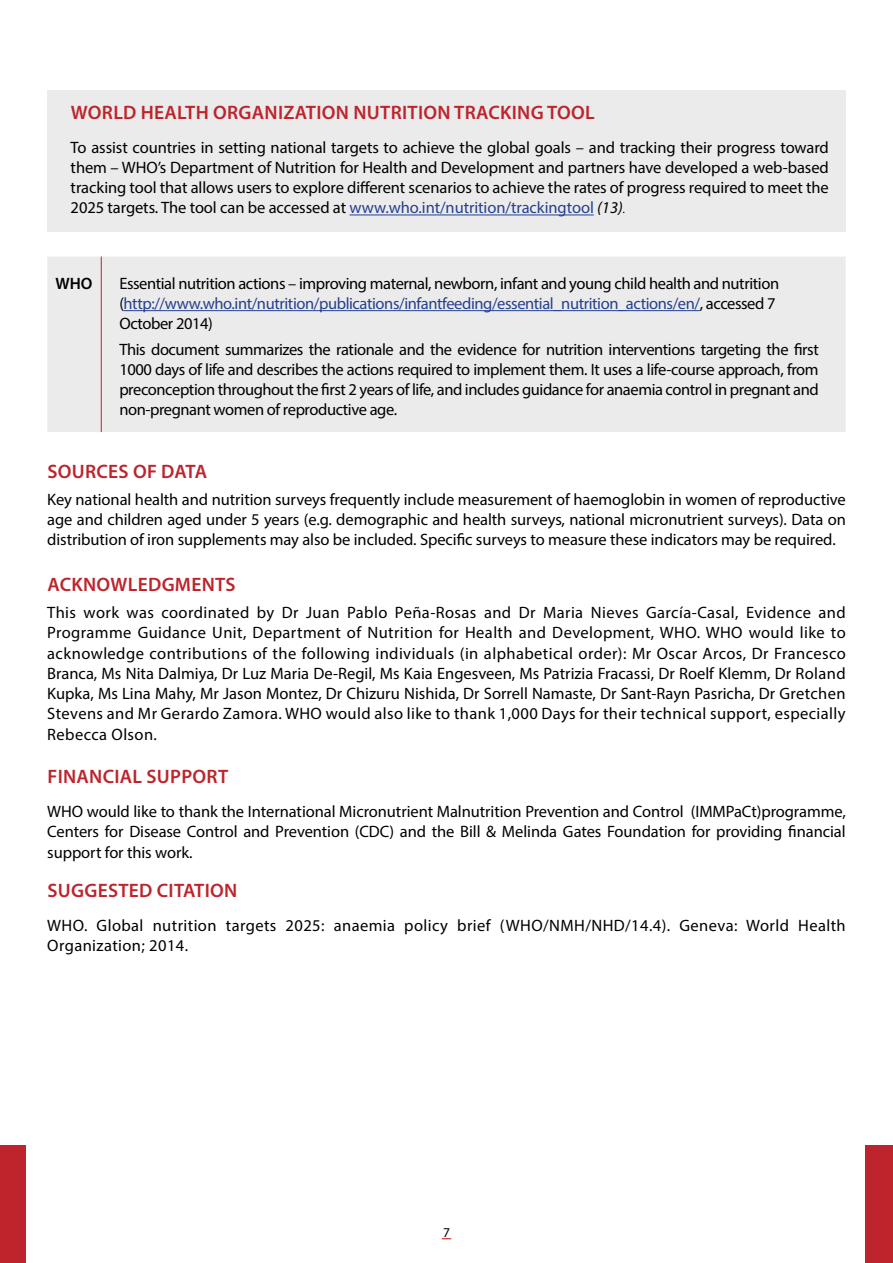
<style>
.page{position:relative;width:893px;height:1263px;background:#fff}
.page>*{position:absolute;margin:0;border:0;box-sizing:border-box;transform-origin:0 0}
.t1{font:600 19.5px "Myriad Pro";letter-spacing:.015em;color:#bd242c}
.t2{font:16.5px/20.2px "Myriad Pro";letter-spacing:-.01em;color:#000;text-align:justify}
.t3{font:16.5px/20.2px "Myriad Pro";letter-spacing:.025em;color:#000}
.t4{font:600 16.5px "Myriad Pro";color:#000}
.t5{font:13.5px "Myriad Pro";color:#000}
.s1{color:#25408f}
.s2{font-style:italic}
.s3{font-weight:300;font-style:italic}
</style>
<div class="page">
<div style="left:47px;top:91px;width:799px;height:141px;background:#ebebec"></div>
<div style="left:0;top:1145px;width:26px;height:118px;background:#bd242c"></div>
<div style="left:865px;top:1145px;width:28px;height:118px;background:#bd242c"></div>
<hr style="left:350px;top:215px;width:244px;height:1px;background:#25408f">
<div style="left:47px;top:257px;width:799px;height:175px;background:#ebebec"></div>
<hr style="left:101px;top:257px;width:1px;height:175px;background:#bd242c">
<hr style="left:124px;top:310px;width:576px;height:1px;background:#25408f">
<p class="t1" style="left:71px;top:100px;width:526px">WORLD HEALTH ORGANIZATION NUTRITION TRACKING TOOL</p>
<p class="t2" style="left:71px;top:137px;width:760px">To assist countries in setting national targets to achieve the global goals – and tracking their progress toward them – WHO’s Department of Nutrition for Health and Development and partners have developed a web-based tracking tool that allows users to explore different scenarios to achieve the rates of progress required to meet the 2025 targets. The tool can be accessed at <span class="s1">www.who.int/nutrition/trackingtool</span> <span class="s2">(13)</span><span class="s3">.</span></p>
<p class="t4" style="left:56px;top:273px;width:39px">WHO</p>
<p class="t2" style="left:119px;top:273px;width:661px;line-height:19.8px;text-align:left">Essential nutrition actions – improving maternal, newborn, infant and young child health and nutrition (<span class="s1">http://www.who.int/nutrition/publications/infantfeeding/essential_nutrition_actions/en/</span>, accessed 7<br>October 2014)</p>
<p class="t2" style="left:119px;top:340px;width:701px;line-height:19.8px">This document summarizes the rationale and the evidence for nutrition interventions targeting the first 1000 days of life and describes the actions required to implement them. It uses a life-course approach, from preconception throughout the first 2 years of life, and includes guidance for anaemia control in pregnant and non-pregnant women of reproductive age.</p>
<p class="t1" style="left:47px;top:459px;width:161px">SOURCES OF DATA</p>
<p class="t2" style="left:47px;top:489px;width:800px">Key national health and nutrition surveys frequently include measurement of haemoglobin in women of reproductive age and children aged under 5 years (e.g. demographic and health surveys, national micronutrient surveys). Data on distribution of iron supplements may also be included. Specific surveys to measure these indicators may be required.</p>
<p class="t1" style="left:47px;top:572px;width:190px">ACKNOWLEDGMENTS</p>
<p class="t2" style="left:47px;top:602px;width:800px">This work was coordinated by Dr Juan Pablo Peña-Rosas and Dr Maria Nieves García-Casal, Evidence and Programme Guidance Unit, Department of Nutrition for Health and Development, WHO. WHO would like to acknowledge contributions of the following individuals (in alphabetical order): Mr Oscar Arcos, Dr Francesco Branca, Ms Nita Dalmiya, Dr Luz Maria De-Regil, Ms Kaia Engesveen, Ms Patrizia Fracassi, Dr Roelf Klemm, Dr Roland Kupka, Ms Lina Mahy, Mr Jason Montez, Dr Chizuru Nishida, Dr Sorrell Namaste, Dr Sant-Rayn Pasricha, Dr Gretchen Stevens and Mr Gerardo Zamora. WHO would also like to thank 1,000 Days for their technical support, especially Rebecca Olson.</p>
<p class="t1" style="left:47px;top:764px;width:182px">FINANCIAL SUPPORT</p>
<p class="t2" style="left:47px;top:801px;width:800px">WHO would like to thank the International Micronutrient Malnutrition Prevention and Control (IMMPaCt)programme, Centers for Disease Control and Prevention (CDC) and the Bill &amp; Melinda Gates Foundation for providing financial support for this work.</p>
<p class="t1" style="left:47px;top:878px;width:192px">SUGGESTED CITATION</p>
<p class="t3" style="left:47px;top:915px;width:800px">WHO. Global nutrition targets 2025: anaemia policy brief (WHO/NMH/NHD/14.4). Geneva: World Health<br>Organization; 2014.</p>
<p class="t5" style="left:443px;top:1224px;width:8px">7</p>
</div>
